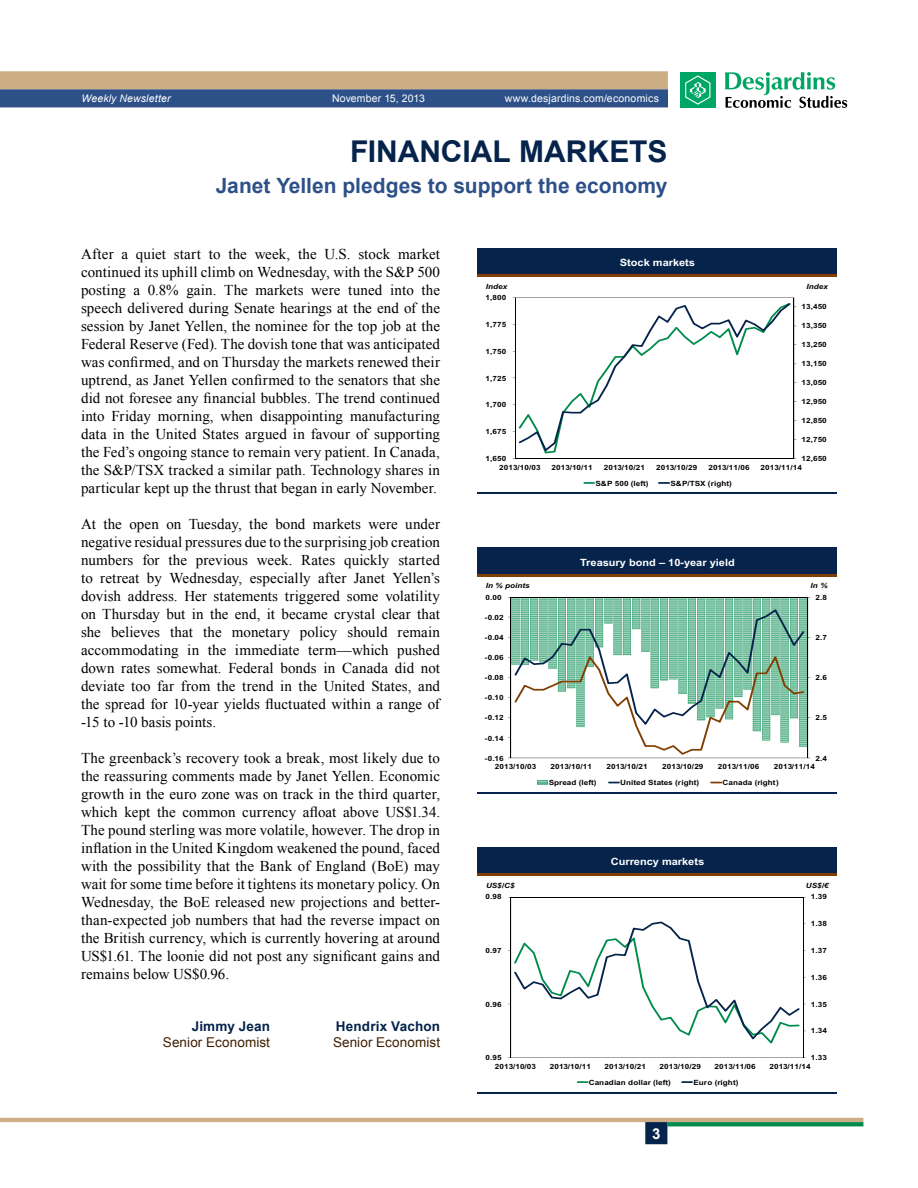
<style>
.page{position:relative;width:918px;height:1188px;background:#fff}
.page>*{position:absolute;margin:0;border:0;box-sizing:border-box;transform-origin:0 0}
.t1{font:700 30px "Arial";letter-spacing:.005em;color:#05234b}
.t2{font:700 21px "Arial";color:#2d5088}
.t3{font:15px/18px "Times New Roman";letter-spacing:.005em;color:#000;text-align:justify}
.t4{font:700 15px "Arial";color:#fff}
.t5{font:13.5px "Arial";letter-spacing:.01em;color:#401f00}
.t6{font:700 13.5px "Arial";letter-spacing:.01em;color:#05234b}
.t7{font:10.5px "Arial";letter-spacing:.015em;color:#fff}
.t8{font:italic 10.5px "Arial";letter-spacing:.01em;color:#fff}
.t9{font:700 10.05px "Arial";color:#fff;scale:1.1 1}
.t10{font:700 7.2px "Arial";letter-spacing:.015em;color:#000;scale:1.13 1}
.t11{font:italic 700 7.2px "Arial";letter-spacing:.01em;color:#000;scale:1.13 1}
</style>
<div class="page">
<hr style="left:0;top:1118px;width:863px;height:4px;background:#cdae84">
<svg style="left:667px;top:1122px;width:196px;height:4px"></svg>
<div style="left:645px;top:1122px;width:22px;height:22px;background:#05234b;border:2px solid #05234b"></div>
<svg style="left:0;top:71px;width:668px;height:36px;background:#7f8087"></svg>
<div style="left:680px;top:72px;width:36px;height:36px;background:#00a664"></div>
<svg style="left:685px;top:75px;width:25px;height:30px"></svg>
<svg style="left:725px;top:72px;width:122px;height:36px"></svg>
<div style="left:478px;top:248px;width:359px;height:27px;background:#05234b"></div>
<hr style="left:478px;top:274px;width:359px;height:3px;background:#803f00">
<hr style="left:478px;top:493px;width:359px;height:1px;background:#05234b">
<svg style="left:513px;top:298px;width:283px;height:161px"></svg>
<svg style="left:583px;top:482px;width:12px;height:2px"></svg>
<svg style="left:658px;top:482px;width:12px;height:2px"></svg>
<div style="left:478px;top:548px;width:359px;height:27px;background:#05234b"></div>
<hr style="left:478px;top:574px;width:359px;height:3px;background:#803f00">
<hr style="left:478px;top:792px;width:359px;height:2px;background:#05234b">
<svg style="left:512px;top:598px;width:295px;height:11px;background:#84c7a9"></svg>
<hr style="left:808px;top:597px;width:1px;height:161px;background:#000">
<hr style="left:511px;top:597px;width:1px;height:161px;background:#000">
<hr style="left:511px;top:597px;width:297px;height:1px;background:#000">
<svg style="left:508px;top:609px;width:302px;height:150px"></svg>
<svg style="left:537px;top:781px;width:11px;height:4px"></svg>
<svg style="left:608px;top:782px;width:12px;height:1px"></svg>
<svg style="left:710px;top:782px;width:12px;height:1px"></svg>
<div style="left:478px;top:848px;width:359px;height:27px;background:#05234b"></div>
<hr style="left:478px;top:874px;width:359px;height:2px;background:#803f00">
<hr style="left:478px;top:1092px;width:359px;height:1px;background:#05234b">
<svg style="left:512px;top:921px;width:291px;height:137px"></svg>
<hr style="left:803px;top:897px;width:1px;height:161px;background:#000">
<hr style="left:511px;top:897px;width:1px;height:161px;background:#000">
<hr style="left:511px;top:897px;width:292px;height:1px;background:#000">
<svg style="left:508px;top:922px;width:298px;height:121px"></svg>
<svg style="left:577px;top:1081px;width:11px;height:2px"></svg>
<svg style="left:681px;top:1081px;width:12px;height:2px"></svg>
<p class="t8" style="left:81px;top:92px;width:91px">Weekly Newsletter</p>
<p class="t7" style="left:332px;top:92px;width:94px">November 15, 2013</p>
<p class="t7" style="left:505px;top:92px;width:156px">www.desjardins.com/economics</p>
<h1 class="t1" style="left:350px;top:132px;width:48px">Financ</h1>
<h1 class="t1" style="left:462px;top:132px;width:186px">ial markets</h1>
<h2 class="t2" style="left:216px;top:172px;width:453px">Janet Yellen pledges to support the economy</h2>
<p class="t3" style="left:81px;top:245px;width:361px">After a quiet start to the week, the U.S. stock market continued its uphill climb on Wednesday, with the S&amp;P 500 posting a 0.8% gain. The markets were tuned into the speech delivered during Senate hearings at the end of the session by Janet Yellen, the nominee for the top job at the Federal Reserve (Fed). The dovish tone that was anticipated was confirmed, and on Thursday the markets renewed their uptrend, as Janet Yellen confirmed to the senators that she did not foresee any financial bubbles. The trend continued into Friday morning, when disappointing manufacturing data in the United States argued in favour of supporting the Fed’s ongoing stance to remain very patient. In Canada, the S&amp;P/TSX tracked a similar path. Technology shares in particular kept up the thrust that began in early November.</p>
<p class="t3" style="left:81px;top:515px;width:361px">At the open on Tuesday, the bond markets were under negative residual pressures due to the surprising job creation numbers for the previous week. Rates quickly started to retreat by Wednesday, especially after Janet Yellen’s dovish address. Her statements triggered some volatility on Thursday but in the end, it became crystal clear that she believes that the monetary policy should remain accommodating in the immediate term—which pushed down rates somewhat. Federal bonds in Canada did not deviate too far from the trend in the United States, and the spread for 10‑year yields fluctuated within a range of -15 to -10 basis points.</p>
<p class="t3" style="left:81px;top:749px;width:361px">The greenback’s recovery took a break, most likely due to the reassuring comments made by Janet Yellen. Economic growth in the euro zone was on track in the third quarter, which kept the common currency afloat above US$1.34.<br>The pound sterling was more volatile, however. The drop in inflation in the United Kingdom weakened the pound, faced with the possibility that the Bank of England (BoE) may wait for some time before it tightens its monetary policy. On Wednesday, the BoE released new projections and better&shy;than-expected job numbers that had the reverse impact on the British currency, which is currently hovering at around US$1.61. The loonie did not post any significant gains and remains below US$0.96.</p>
<p class="t6" style="left:192px;top:1017px;width:80px">Jimmy Jean</p>
<p class="t6" style="left:336px;top:1017px;width:106px">Hendrix Vachon</p>
<p class="t5" style="left:163px;top:1034px;width:109px">Senior Economist</p>
<p class="t5" style="left:333px;top:1034px;width:109px">Senior Economist</p>
<p class="t9" style="left:620px;top:257px;width:70px">Stock markets</p>
<p class="t11" style="left:486px;top:282px;width:21px">Index</p>
<p class="t11" style="left:806px;top:282px;width:21px">Index</p>
<p class="t10" style="left:486px;top:293px;width:20px">1,800</p>
<p class="t10" style="left:486px;top:320px;width:20px">1,775</p>
<p class="t10" style="left:486px;top:347px;width:20px">1,750</p>
<p class="t10" style="left:486px;top:374px;width:20px">1,725</p>
<p class="t10" style="left:486px;top:401px;width:20px">1,700</p>
<p class="t10" style="left:486px;top:427px;width:20px">1,675</p>
<p class="t10" style="left:486px;top:454px;width:20px">1,650</p>
<p class="t10" style="left:801px;top:303px;width:24px">13,450</p>
<p class="t10" style="left:801px;top:322px;width:24px">13,350</p>
<p class="t10" style="left:801px;top:341px;width:24px">13,250</p>
<p class="t10" style="left:801px;top:360px;width:24px">13,150</p>
<p class="t10" style="left:801px;top:378px;width:24px">13,050</p>
<p class="t10" style="left:801px;top:397px;width:24px">12,950</p>
<p class="t10" style="left:801px;top:416px;width:24px">12,850</p>
<p class="t10" style="left:801px;top:435px;width:24px">12,750</p>
<p class="t10" style="left:801px;top:454px;width:24px">12,650</p>
<p class="t10" style="left:499px;top:463px;width:38px">2013/10/03</p>
<p class="t10" style="left:552px;top:463px;width:38px">2013/10/11</p>
<p class="t10" style="left:604px;top:463px;width:38px">2013/10/21</p>
<p class="t10" style="left:656px;top:463px;width:38px">2013/10/29</p>
<p class="t10" style="left:708px;top:463px;width:38px">2013/11/06</p>
<p class="t10" style="left:761px;top:463px;width:38px">2013/11/14</p>
<p class="t10" style="left:595px;top:479px;width:48px">S&amp;P 500 (left)</p>
<p class="t10" style="left:670px;top:479px;width:56px">S&amp;P/TSX (right)</p>
<p class="t9" style="left:580px;top:556px;width:142px">Treasury bond – 10-year yield</p>
<p class="t11" style="left:486px;top:581px;width:40px">In % points</p>
<p class="t11" style="left:811px;top:581px;width:16px">In %</p>
<p class="t10" style="left:485px;top:593px;width:16px">0.00</p>
<p class="t10" style="left:485px;top:613px;width:18px">-0.02</p>
<p class="t10" style="left:485px;top:633px;width:18px">-0.04</p>
<p class="t10" style="left:485px;top:653px;width:18px">-0.06</p>
<p class="t10" style="left:485px;top:673px;width:18px">-0.08</p>
<p class="t10" style="left:485px;top:693px;width:18px">-0.10</p>
<p class="t10" style="left:485px;top:714px;width:18px">-0.12</p>
<p class="t10" style="left:485px;top:734px;width:18px">-0.14</p>
<p class="t10" style="left:485px;top:754px;width:18px">-0.16</p>
<p class="t10" style="left:815px;top:593px;width:12px">2.8</p>
<p class="t10" style="left:815px;top:633px;width:12px">2.7</p>
<p class="t10" style="left:815px;top:673px;width:12px">2.6</p>
<p class="t10" style="left:815px;top:714px;width:12px">2.5</p>
<p class="t10" style="left:815px;top:754px;width:12px">2.4</p>
<p class="t10" style="left:495px;top:763px;width:38px">2013/10/03</p>
<p class="t10" style="left:551px;top:763px;width:38px">2013/10/11</p>
<p class="t10" style="left:606px;top:763px;width:38px">2013/10/21</p>
<p class="t10" style="left:662px;top:763px;width:38px">2013/10/29</p>
<p class="t10" style="left:718px;top:763px;width:38px">2013/11/06</p>
<p class="t10" style="left:774px;top:763px;width:38px">2013/11/14</p>
<p class="t10" style="left:549px;top:779px;width:44px">Spread (left)</p>
<p class="t10" style="left:620px;top:779px;width:71px">United States (right)</p>
<p class="t10" style="left:723px;top:779px;width:51px">Canada (right)</p>
<p class="t9" style="left:611px;top:856px;width:86px">Currency markets</p>
<p class="t11" style="left:486px;top:881px;width:27px">US$/C$</p>
<p class="t11" style="left:806px;top:881px;width:22px">US$/€</p>
<p class="t10" style="left:485px;top:893px;width:16px">0.98</p>
<p class="t10" style="left:811px;top:893px;width:16px">1.39</p>
<p class="t10" style="left:811px;top:920px;width:16px">1.38</p>
<p class="t10" style="left:485px;top:946px;width:16px">0.97</p>
<p class="t10" style="left:811px;top:946px;width:16px">1.37</p>
<p class="t10" style="left:811px;top:973px;width:16px">1.36</p>
<p class="t10" style="left:485px;top:1000px;width:16px">0.96</p>
<p class="t10" style="left:811px;top:1000px;width:16px">1.35</p>
<p class="t10" style="left:811px;top:1027px;width:16px">1.34</p>
<p class="t10" style="left:485px;top:1053px;width:16px">0.95</p>
<p class="t10" style="left:811px;top:1053px;width:16px">1.33</p>
<p class="t10" style="left:495px;top:1062px;width:38px">2013/10/03</p>
<p class="t10" style="left:550px;top:1062px;width:38px">2013/10/11</p>
<p class="t10" style="left:605px;top:1062px;width:38px">2013/10/21</p>
<p class="t10" style="left:660px;top:1062px;width:38px">2013/10/29</p>
<p class="t10" style="left:714px;top:1062px;width:38px">2013/11/06</p>
<p class="t10" style="left:769px;top:1062px;width:38px">2013/11/14</p>
<p class="t10" style="left:589px;top:1078px;width:74px">Canadian dollar (left)</p>
<p class="t10" style="left:694px;top:1078px;width:41px">Euro (right)</p>
<p class="t4" style="left:652px;top:1124px;width:10px">3</p>
</div>
